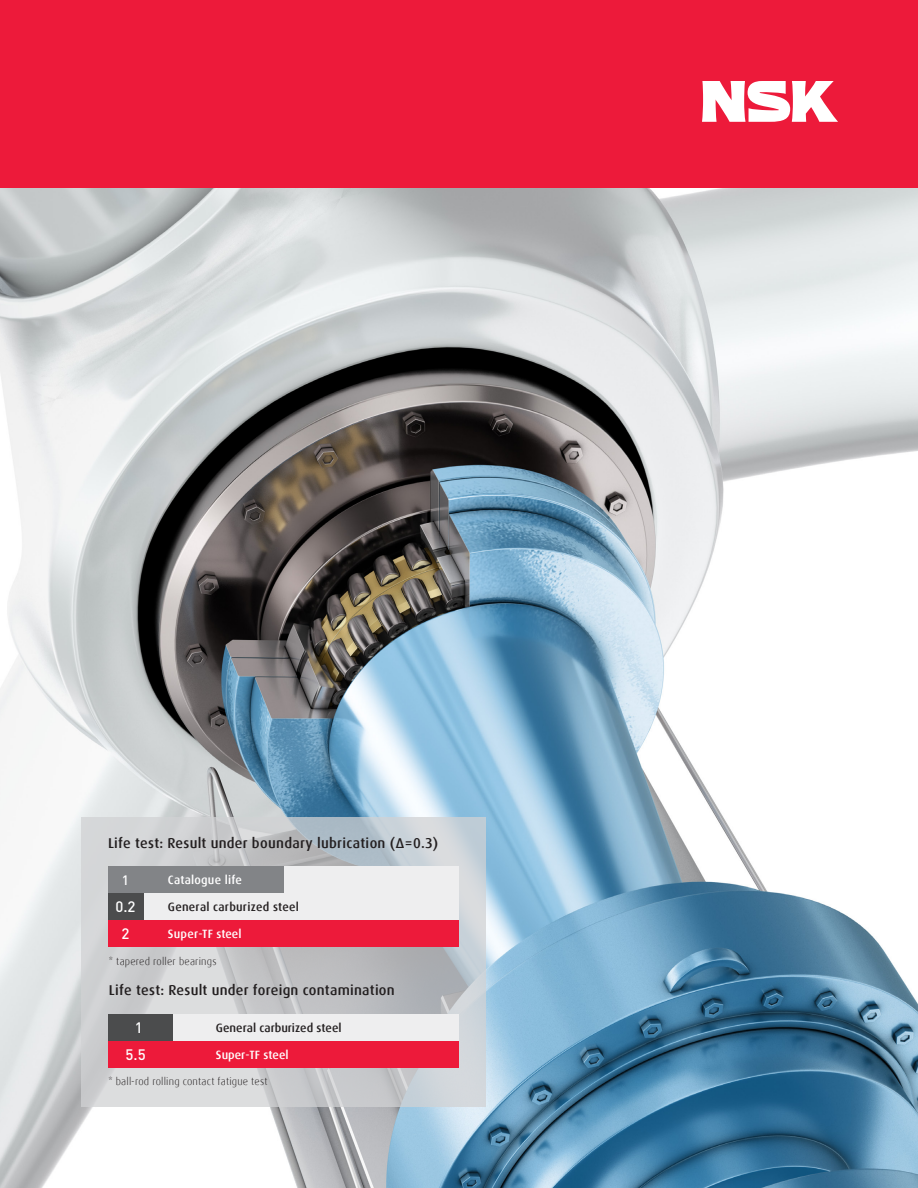
<style>
.page{position:relative;width:918px;height:1188px;background:#fff}
.page>*{position:absolute;margin:0;border:0;box-sizing:border-box;transform-origin:0 0}
.t1{font:500 15px "DIN";color:#fff}
.t2{font:500 14.25px "Dax";letter-spacing:.02em;color:#231f20}
.t3{font:500 13.5px "DIN";color:#fff}
.t4{font:500 12px "Dax";letter-spacing:.01em;color:#fff}
.t5{font:500 12px "Dax";color:#231f20}
.t6{font:500 12px "Dax";letter-spacing:.02em;color:#231f20}
.t7{font:300 10.5px "Dax";letter-spacing:.015em;color:#231f20}
</style>
<div class="page">
<div style="left:0;top:0;width:918px;height:189px;background:#ed1a3a"></div>
<svg style="left:702px;top:81px;width:136px;height:41px"></svg>
<img style="left:0;top:189px;width:918px;height:999px">
<svg style="left:81px;top:817px;width:405px;height:290px;background:#c8cbce"></svg>
<div style="left:108px;top:1014px;width:351px;height:54px;background:#eeeeef"></div>
<div style="left:108px;top:1014px;width:65px;height:27px;background:#4b4c4d"></div>
<div style="left:108px;top:1041px;width:351px;height:27px;background:#ed1a3a"></div>
<div style="left:108px;top:866px;width:351px;height:81px;background:#eeeeef"></div>
<div style="left:108px;top:866px;width:176px;height:27px;background:#828487"></div>
<div style="left:108px;top:893px;width:35px;height:27px;background:#4b4c4d"></div>
<div style="left:108px;top:920px;width:351px;height:27px;background:#ed1a3a"></div>
<p class="t2" style="left:108px;top:836px;width:332px">Life test: Result under boundary lubrication (∆=0.3)</p>
<p class="t4" style="left:168px;top:873px;width:76px">Catalogue life</p>
<p class="t3" style="left:122px;top:872px;width:9px">1</p>
<p class="t1" style="left:115px;top:897px;width:22px">0.2</p>
<p class="t6" style="left:168px;top:900px;width:132px">General carburized steel</p>
<p class="t1" style="left:122px;top:924px;width:9px">2</p>
<p class="t4" style="left:168px;top:927px;width:75px">Super-TF steel</p>
<p class="t7" style="left:109px;top:955px;width:109px">* tapered roller bearings</p>
<p class="t2" style="left:109px;top:982px;width:287px">Life test: Result under foreign contamination</p>
<p class="t1" style="left:135px;top:1018px;width:9px">1</p>
<p class="t5" style="left:216px;top:1021px;width:127px">General carburized steel</p>
<p class="t1" style="left:126px;top:1045px;width:22px">5.5</p>
<p class="t4" style="left:216px;top:1048px;width:74px">Super-TF steel</p>
<p class="t7" style="left:108px;top:1076px;width:161px">* ball-rod rolling contact fatigue test</p>
</div>
